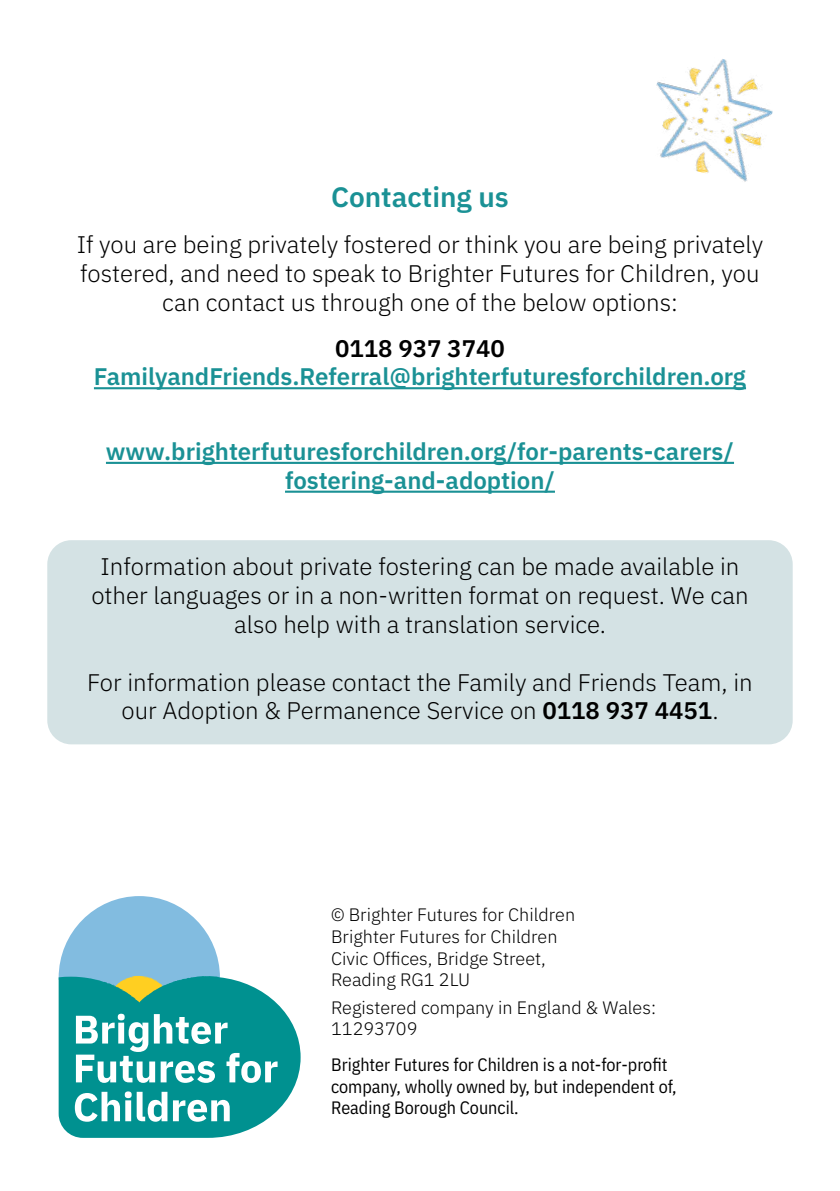
<style>
.page{position:relative;width:840px;height:1191px;background:#fff}
.page>*{position:absolute;margin:0;border:0;box-sizing:border-box;transform-origin:0 0}
.t1{font:600 28px "IBM Plex Sans";color:#1a9195}
.t2{font:300 24px/28.8px "IBM Plex Sans";color:#000;text-align:center}
.t3{font:600 24px/28.8px "IBM Plex Sans";color:#1a9195;text-align:center}
.t4{font:600 24px "IBM Plex Sans";color:#000}
.t5{font:300 18px/21.6px "IBM Plex Sans";color:#000}
.t6{font:18px/21.6px "IBM Plex Sans Cond";color:#000}
.s1{font-weight:600}
</style>
<div class="page">
<div style="left:47px;top:540px;width:745px;height:204px;background:#d4e2e4;border-radius:24px"></div>
<hr style="left:94px;top:387px;width:651px;height:2px;background:#1a9195">
<hr style="left:106px;top:462px;width:627px;height:2px;background:#1a9195">
<hr style="left:285px;top:490px;width:269px;height:3px;background:#1a9195">
<svg style="left:59px;top:896px;width:241px;height:241px"></svg>
<img style="left:656px;top:59px;width:117px;height:123px">
<p class="t1" style="left:331px;top:175px;width:179px">Contacting us</p>
<p class="t2" style="left:77px;top:228px;width:687px">If you are being privately fostered or think you are being privately fostered, and need to speak to Brighter Futures for Children, you can contact us through one of the below options:</p>
<p class="t4" style="left:335px;top:329px;width:171px">0118 937 3740</p>
<p class="t3" style="left:94px;top:360px;width:653px">FamilyandFriends.Referral@brighterfuturesforchildren.org</p>
<p class="t3" style="left:106px;top:435px;width:629px">www.brighterfuturesforchildren.org/for-parents-carers/ fostering-and-adoption/</p>
<p class="t2" style="left:91px;top:550px;width:658px">Information about private fostering can be made available in other languages or in a non-written format on request. We can also help with a translation service.</p>
<p class="t2" style="left:87px;top:665px;width:666px">For information please contact the Family and Friends Team, in our Adoption &amp; Permanence Service on <span class="s1">0118 937 4451</span>.</p>
<p class="t5" style="left:331px;top:902px;width:245px">© Brighter Futures for Children<br>Brighter Futures for Children<br>Civic Offices, Bridge Street,<br>Reading RG1 2LU</p>
<p class="t5" style="left:331px;top:995px;width:326px">Registered company in England &amp; Wales:<br>11293709</p>
<p class="t6" style="left:331px;top:1052px;width:347px">Brighter Futures for Children is a not-for-profit company, wholly owned by, but independent of,<br>Reading Borough Council.</p>
</div>
